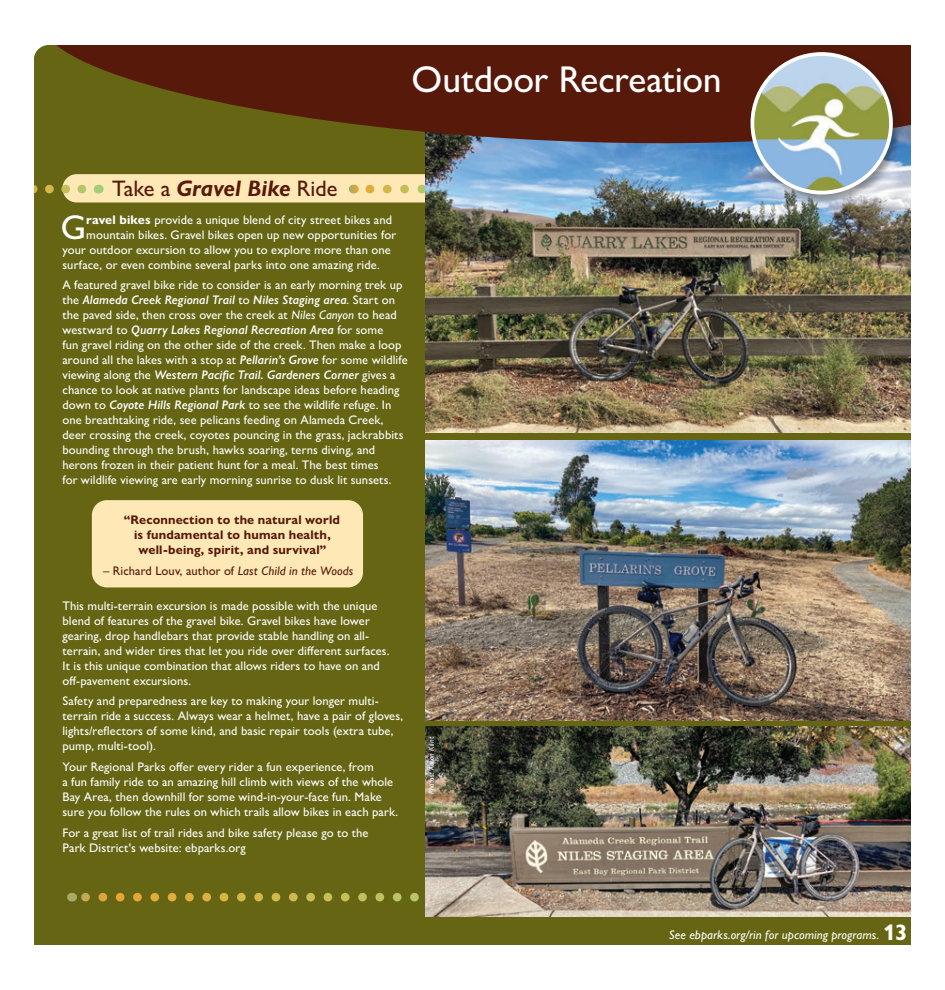
<style>
.page{position:relative;width:945px;height:990px;background:#fff}
.page>*{position:absolute;margin:0;border:0;box-sizing:border-box;transform-origin:0 0}
.t1{font:500 37.5px "Gill Sans Nova";color:#fff}
.t2{font:500 34.5px "Gill Sans Nova";color:#fff}
.t3{font:italic 700 22.5px "Gill Sans Nova";color:#56190a}
.t4{font:500 12.5px/15px "Gill Sans Nova";letter-spacing:.005em;color:#fff}
.t5{font:700 12.5px/15px "Gill Sans Nova";letter-spacing:.01em;color:#56190a;text-align:center}
.t6{font:500 12.5px "Gill Sans Nova";color:#56190a}
.t7{font:italic 500 12.5px "Gill Sans Nova";letter-spacing:.005em;color:#fff}
.t8{font:italic 500 7.5px "Gill Sans Nova";letter-spacing:.02em;color:#fff}
.s1{font-weight:500;font-style:normal}
.s2{font-weight:700}
.s3{font-weight:600;font-style:italic}
.s4{font-style:italic}
.s5{font-weight:700;font-style:normal;font-size:22.5px}
</style>
<div class="page">
<div style="left:34px;top:48px;width:877px;height:897px;background:#656513"></div>
<svg style="left:80px;top:893px;width:346px;height:9px;background:#8d8328"></svg>
<div style="left:62px;top:174px;width:505px;height:29px;background:#fee8b5;border-radius:14px"></div>
<img style="left:426px;top:726px;width:485px;height:191px">
<img style="left:426px;top:440px;width:485px;height:280px">
<svg style="left:34px;top:185px;width:48px;height:8px"></svg>
<svg style="left:365px;top:185px;width:57px;height:8px"></svg>
<img style="left:426px;top:149px;width:485px;height:284px">
<svg style="left:40px;top:45px;width:871px;height:104px;background:#5a3012"></svg>
<div style="left:748px;top:49px;width:155px;height:156px;background:#231f20;opacity:.45"></div>
<img style="left:752px;top:54px;width:139px;height:139px;border-radius:69px">
<div style="left:751px;top:52px;width:142px;height:142px;border:4px solid #fff;border-radius:50%"></div>
<div style="left:92px;top:500px;width:271px;height:87px;background:#fee8b5;border-radius:15px"></div>
<h3 class="t3" style="left:112px;top:174px;width:227px"><span class="s1">Take a</span> Gravel Bike <span class="s1">Ride</span></h3>
<h1 class="t1" style="left:412px;top:57px;width:312px">Outdoor Recreation</h1>
<h2 class="t2" style="left:61px;top:206px;width:27px">G</h2>
<p class="t4" style="left:86px;top:212px;width:307px"><span class="s2">ravel bikes</span> provide a unique blend of city street bikes and</p>
<p class="t4" style="left:86px;top:227px;width:312px">mountain bikes. Gravel bikes open up new opportunities for</p>
<p class="t4" style="left:62px;top:242px;width:330px">your outdoor excursion to allow you to explore more than one</p>
<p class="t4" style="left:62px;top:257px;width:319px">surface, or even combine several parks into one amazing ride.</p>
<p class="t4" style="left:62px;top:277px;width:347px">A featured gravel bike ride to consider is an early morning trek up the <span class="s3">Alameda Creek Regional Trail</span> to <span class="s3">Niles Staging area</span>. Start on the paved side, then cross over the creek at <span class="s4">Niles Canyon</span> to head westward to <span class="s3">Quarry Lakes Regional Recreation Area</span> for some<br>fun gravel riding on the other side of the creek. Then make a loop around all the lakes with a stop at <span class="s3">Pellarin’s Grove</span> for some wildlife viewing along the <span class="s3">Western Pacific Trail. Gardeners Corner</span> gives a chance to look at native plants for landscape ideas before heading down to <span class="s3">Coyote Hills Regional Park</span> to see the wildlife refuge. In one breathtaking ride, see pelicans feeding on Alameda Creek, deer crossing the creek, coyotes pouncing in the grass, jackrabbits bounding through the brush, hawks soaring, terns diving, and herons frozen in their patient hunt for a meal. The best times<br>for wildlife viewing are early morning sunrise to dusk lit sunsets.</p>
<p class="t5" style="left:124px;top:512px;width:218px">“Reconnection to the natural world is fundamental to human health, well-being, spirit, and survival”</p>
<p class="t6" style="left:103px;top:563px;width:252px">– Richard Louv, author of <span class="s4">Last Child in the Woods</span></p>
<p class="t4" style="left:62px;top:598px;width:329px">This multi-terrain excursion is made possible with the unique blend of features of the gravel bike. Gravel bikes have lower gearing, drop handlebars that provide stable handling on all&shy;terrain, and wider tires that let you ride over different surfaces.<br>It is this unique combination that allows riders to have on and off-pavement excursions.</p>
<p class="t4" style="left:62px;top:694px;width:342px">Safety and preparedness are key to making your longer multi&shy;terrain ride a success. Always wear a helmet, have a pair of gloves, lights/reflectors of some kind, and basic repair tools (extra tube, pump, multi-tool).</p>
<p class="t4" style="left:62px;top:759px;width:337px">Your Regional Parks offer every rider a fun experience, from<br>a fun family ride to an amazing hill climb with views of the whole Bay Area, then downhill for some wind-in-your-face fun. Make sure you follow the rules on which trails allow bikes in each park.</p>
<p class="t4" style="left:62px;top:825px;width:308px">For a great list of trail rides and bike safety please go to the<br>Park District's website: ebparks.org</p>
<p class="t8" style="left:427px;top:794px;width:59px;rotate:-90deg">Photos: Aaron Klint</p>
<p class="t7" style="left:669px;top:927px;width:240px">See ebparks.org/rin for upcoming programs. <span class="s5">13</span></p>
</div>
